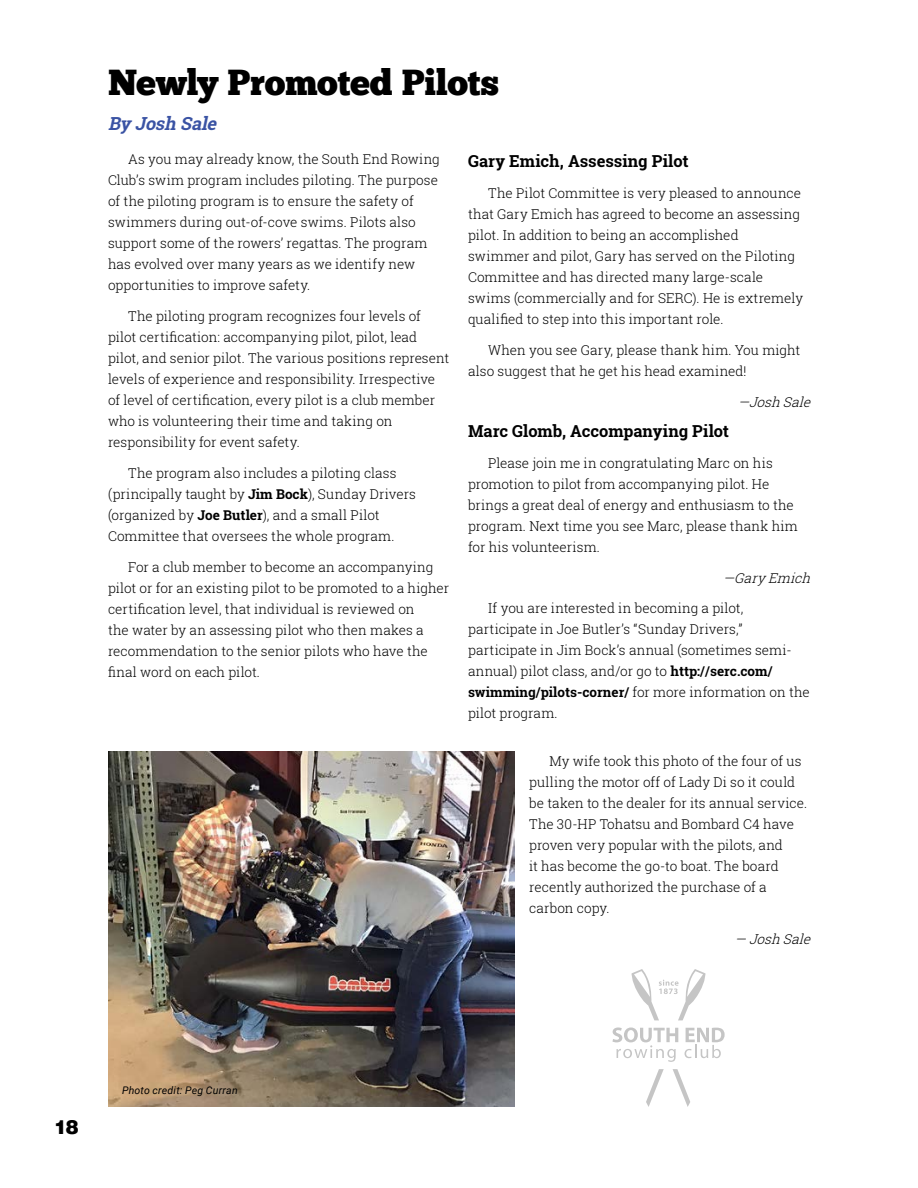
<style>
.page{position:relative;width:918px;height:1188px;background:#fff}
.page>*{position:absolute;margin:0;border:0;box-sizing:border-box;transform-origin:0 0}
.t1{font:36px "Chunk Five Ex";letter-spacing:-.01em;color:#000}
.t2{font:900 19.5px "Swiss 721 BT";color:#000}
.t3{font:italic 700 18px "Roboto Slab";color:#3a53a4}
.t4{font:700 16.5px "Roboto Slab";color:#000}
.t5{font:300 13.5px/21px "Roboto Slab";letter-spacing:.005em;color:#000}
.t6{font:italic 300 13.5px "Roboto Slab";color:#000}
.t7{font:italic 10.5px "Roboto";letter-spacing:.025em;color:#000}
.s1{font-weight:700}
</style>
<div class="page">
<img style="left:108px;top:752px;width:406px;height:355px">
<svg style="left:612px;top:1027px;width:66px;height:35px"></svg>
<svg style="left:685px;top:1028px;width:40px;height:30px"></svg>
<svg style="left:646px;top:1069px;width:18px;height:38px"></svg>
<svg style="left:631px;top:969px;width:75px;height:51px"></svg>
<svg style="left:673px;top:1069px;width:17px;height:38px"></svg>
<h1 class="t1" style="left:108px;top:55px;width:393px">Newly Promoted Pilots</h1>
<h3 class="t3" style="left:108px;top:111px;width:115px">By Josh Sale</h3>
<p class="t5" style="left:108px;top:149px;width:333px;text-indent:20px">As you may already know, the South End Rowing Club’s swim program includes piloting. The purpose of the piloting program is to ensure the safety of swimmers during out-of-cove swims. Pilots also support some of the rowers’ regattas. The program has evolved over many years as we identify new opportunities to improve safety.</p>
<p class="t5" style="left:108px;top:305px;width:343px;text-indent:20px">The piloting program recognizes four levels of pilot certification: accompanying pilot, pilot, lead pilot, and senior pilot. The various positions represent levels of experience and responsibility. Irrespective of level of certification, every pilot is a club member who is volunteering their time and taking on responsibility for event safety.</p>
<p class="t5" style="left:108px;top:462px;width:309px;text-indent:20px">The program also includes a piloting class (principally taught by <span class="s1">Jim Bock</span>), Sunday Drivers (organized by <span class="s1">Joe Butler</span>), and a small Pilot Committee that oversees the whole program.</p>
<p class="t5" style="left:108px;top:556px;width:343px;text-indent:20px">For a club member to become an accompanying pilot or for an existing pilot to be promoted to a higher certification level, that individual is reviewed on<br>the water by an assessing pilot who then makes a recommendation to the senior pilots who have the final word on each pilot.</p>
<p class="t4" style="left:468px;top:150px;width:222px">Gary Emich, Assessing Pilot</p>
<p class="t5" style="left:468px;top:182px;width:337px;text-indent:20px">The Pilot Committee is very pleased to announce that Gary Emich has agreed to become an assessing pilot. In addition to being an accomplished swimmer and pilot, Gary has served on the Piloting Committee and has directed many large-scale swims (commercially and for SERC). He is extremely qualified to step into this important role.</p>
<p class="t5" style="left:468px;top:339px;width:334px;text-indent:20px">When you see Gary, please thank him. You might also suggest that he get his head examined!</p>
<p class="t6" style="left:738px;top:392px;width:78px">—JoshSale</p>
<p class="t4" style="left:468px;top:420px;width:263px">Marc Glomb, Accompanying Pilot</p>
<p class="t5" style="left:468px;top:452px;width:331px;text-indent:20px">Please join me in congratulating Marc on his promotion to pilot from accompanying pilot. He brings a great deal of energy and enthusiasm to the program. Next time you see Marc, please thank him for his volunteerism.</p>
<p class="t6" style="left:723px;top:569px;width:93px">—GaryEmich</p>
<p class="t5" style="left:468px;top:598px;width:343px;text-indent:20px">If you are interested in becoming a pilot, participate in Joe Butler’s “Sunday Drivers,” participate in Jim Bock’s annual (sometimes semi&shy;annual) pilot class, and/or go to <span class="s1">http://serc.com/ swimming/pilots-corner/</span> for more information on the pilot program.</p>
<p class="t5" style="left:529px;top:750px;width:279px;text-indent:20px">My wife took this photo of the four of us pulling the motor off of Lady Di so it could be taken to the dealer for its annual service.<br>The 30-HP Tohatsu and Bombard C4 have proven very popular with the pilots, and<br>it has become the go-to boat. The board recently authorized the purchase of a carbon copy.</p>
<p class="t6" style="left:735px;top:929px;width:81px">— JoshSale</p>
<h2 class="t2" style="left:54px;top:1115px;width:26px">18</h2>
<p class="t7" style="left:122px;top:1083px;width:117px">Photo credit: Peg Curran</p>
</div>
